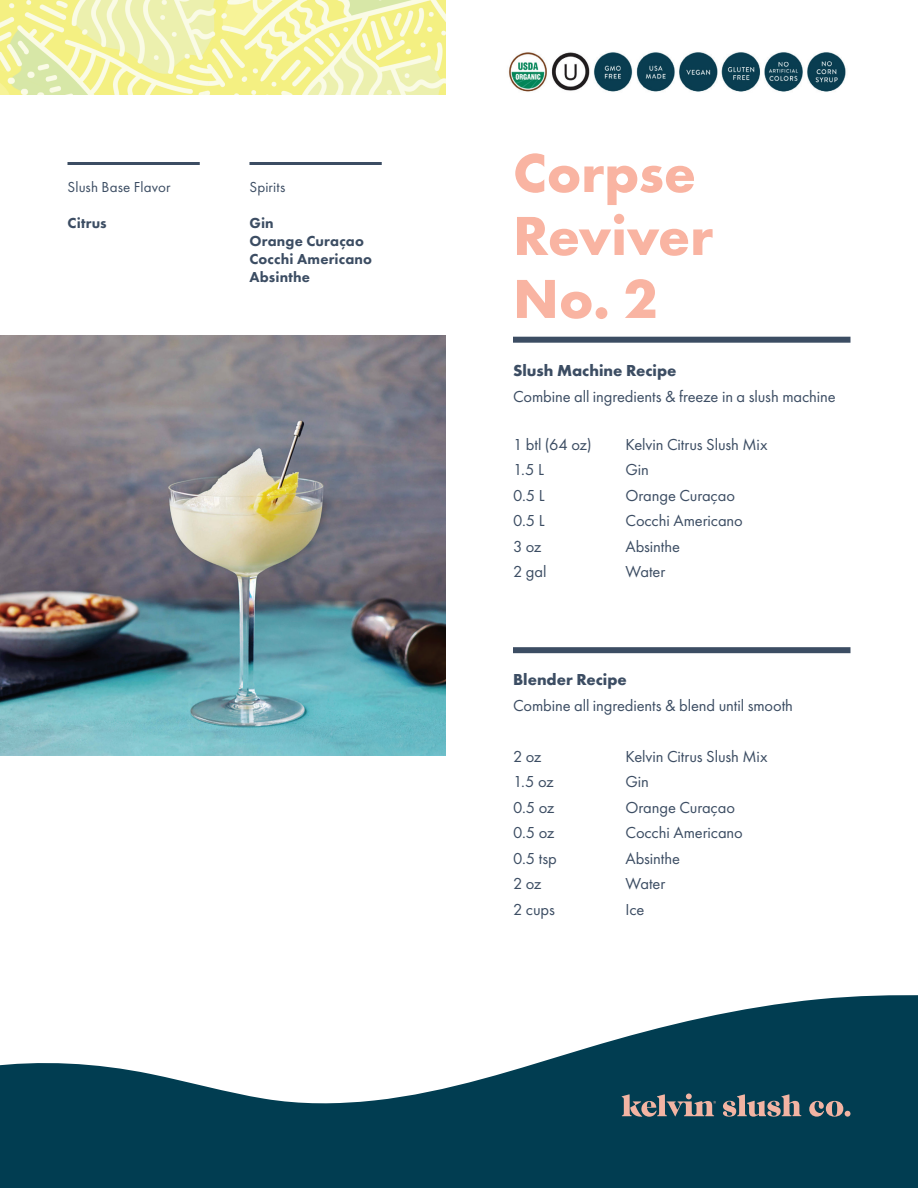
<style>
.page{position:relative;width:918px;height:1188px;background:#fff}
.page>*{position:absolute;margin:0;border:0;box-sizing:border-box;transform-origin:0 0}
.t1{font:700 57px/63px "Futura PT";letter-spacing:-.005em;color:#f9b4a2}
.t2{font:16.5px "Futura PT";letter-spacing:-.005em;color:#3c4d63}
.t3{font:700 16.5px "Futura PT";color:#3c4d63}
.t4{font:800 15px/18px "Futura PT";letter-spacing:.01em;color:#3c4d63}
.t5{font:15px "Futura PT";letter-spacing:.01em;color:#3c4d63}
</style>
<div class="page">
<svg style="left:0;top:995px;width:918px;height:193px;fill:#013d51"></svg>
<svg style="left:723px;top:1094px;width:78px;height:23px;background:#6b7175"></svg>
<svg style="left:809px;top:1101px;width:41px;height:16px"></svg>
<svg style="left:622px;top:1093px;width:94px;height:24px;background:#5f6b70"></svg>
<img style="left:0;top:0;width:446px;height:94px">
<img style="left:508px;top:52px;width:338px;height:40px">
<hr style="left:68px;top:162px;width:132px;height:3px;background:#3c4d63">
<div style="left:513px;top:337px;width:337px;height:6px;background:#3c4d63"></div>
<div style="left:513px;top:647px;width:337px;height:6px;background:#3c4d63"></div>
<hr style="left:249px;top:162px;width:133px;height:3px;background:#3c4d63">
<img style="left:0;top:335px;width:446px;height:421px">
<p class="t5" style="left:68px;top:178px;width:104px">Slush Base Flavor</p>
<p class="t4" style="left:68px;top:213px;width:41px">Citrus</p>
<p class="t5" style="left:249px;top:178px;width:37px">Spirits</p>
<p class="t4" style="left:249px;top:213px;width:124px">Gin<br>Orange Curaçao<br>Cocchi Americano<br>Absinthe</p>
<h1 class="t1" style="left:513px;top:140px;width:202px">Corpse<br>Reviver<br>No. 2</h1>
<p class="t3" style="left:513px;top:360px;width:165px">Slush Machine Recipe</p>
<p class="t2" style="left:513px;top:386px;width:324px">Combine all ingredients &amp; freeze in a slush machine</p>
<p class="t2" style="left:513px;top:434px;width:80px">1 btl (64 oz)</p>
<p class="t2" style="left:625px;top:434px;width:144px">Kelvin Citrus Slush Mix</p>
<p class="t2" style="left:513px;top:460px;width:32px">1.5 L</p>
<p class="t2" style="left:625px;top:460px;width:25px">Gin</p>
<p class="t2" style="left:513px;top:485px;width:33px">0.5 L</p>
<p class="t2" style="left:625px;top:485px;width:111px">Orange Curaçao</p>
<p class="t2" style="left:513px;top:511px;width:33px">0.5 L</p>
<p class="t2" style="left:625px;top:511px;width:119px">Cocchi Americano</p>
<p class="t2" style="left:513px;top:536px;width:30px">3 oz</p>
<p class="t2" style="left:625px;top:536px;width:56px">Absinthe</p>
<p class="t2" style="left:513px;top:562px;width:35px">2 gal</p>
<p class="t2" style="left:625px;top:562px;width:41px">Water</p>
<p class="t3" style="left:513px;top:669px;width:115px">Blender Recipe</p>
<p class="t2" style="left:513px;top:696px;width:281px">Combine all ingredients &amp; blend until smooth</p>
<p class="t2" style="left:513px;top:747px;width:30px">2 oz</p>
<p class="t2" style="left:625px;top:747px;width:144px">Kelvin Citrus Slush Mix</p>
<p class="t2" style="left:513px;top:772px;width:42px">1.5 oz</p>
<p class="t2" style="left:625px;top:772px;width:25px">Gin</p>
<p class="t2" style="left:513px;top:798px;width:43px">0.5 oz</p>
<p class="t2" style="left:625px;top:798px;width:111px">Orange Curaçao</p>
<p class="t2" style="left:513px;top:823px;width:43px">0.5 oz</p>
<p class="t2" style="left:625px;top:823px;width:119px">Cocchi Americano</p>
<p class="t2" style="left:513px;top:849px;width:45px">0.5 tsp</p>
<p class="t2" style="left:625px;top:849px;width:56px">Absinthe</p>
<p class="t2" style="left:513px;top:874px;width:30px">2 oz</p>
<p class="t2" style="left:625px;top:874px;width:41px">Water</p>
<p class="t2" style="left:513px;top:900px;width:43px">2 cups</p>
<p class="t2" style="left:625px;top:900px;width:21px">Ice</p>
</div>
